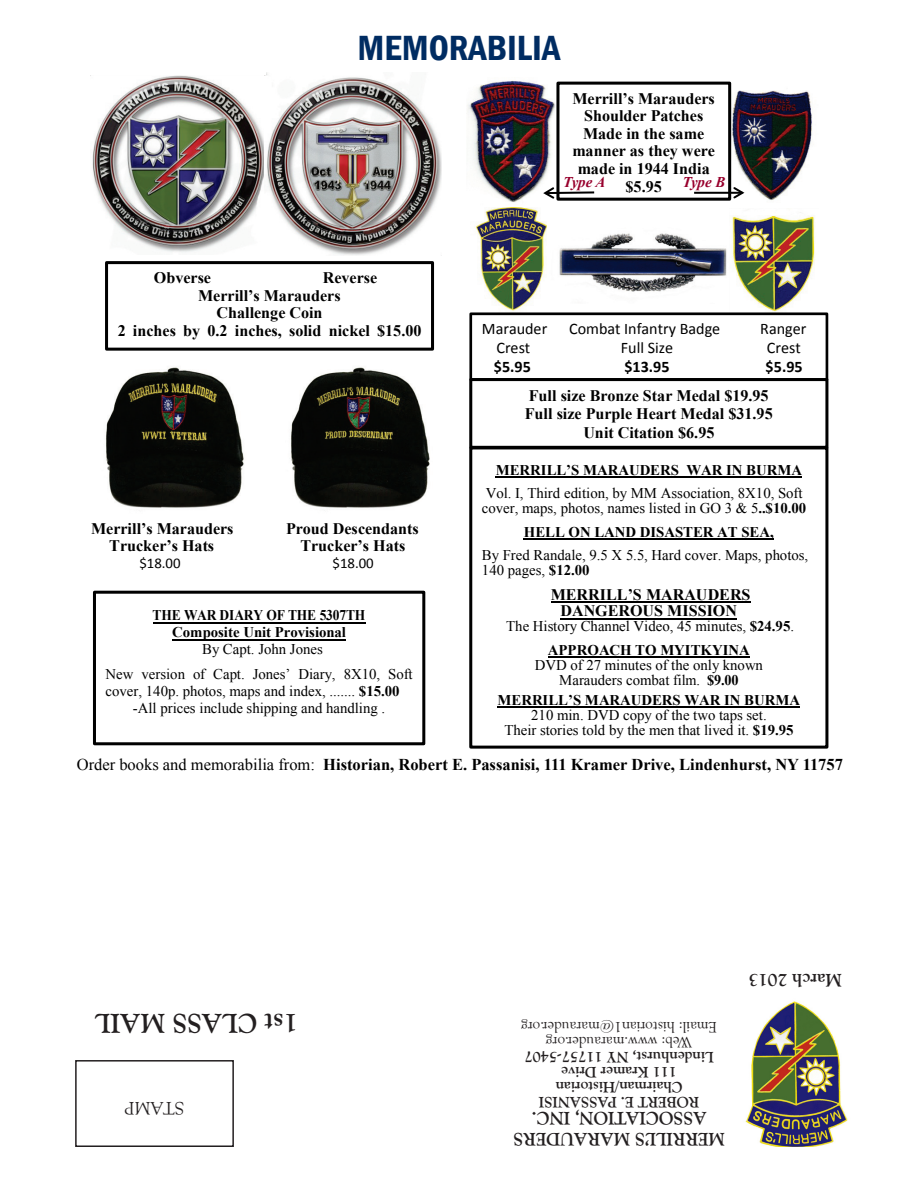
<style>
.page{position:relative;width:918px;height:1188px;background:#fff}
.page>*{position:absolute;margin:0;border:0;box-sizing:border-box;transform-origin:0 0}
.t1{font:600 condensed 36px "Franklin Gothic";color:#002c62}
.t2{font:700 27px "Goudy Old Style BT";color:#231f20}
.t3{font:700 18px/21px "Goudy Old Style BT";color:#231f20;text-align:center}
.t4{font:18px "Goudy Old Style BT";color:#231f20}
.t5{font:700 16.5px "Times New Roman";color:#000}
.t6{font:700 16.05px/17.5px "Times New Roman";color:#000;text-align:center}
.t7{font:16.05px "Calibri";color:#000}
.t8{font:700 16.05px "Calibri";color:#000}
.t9{font:700 15px/15px "Goudy Old Style BT";color:#231f20;text-align:center}
.t10{font:15px/15px "Goudy Old Style BT";color:#231f20;text-align:center}
.t11{font:14.85px/15.3px "Times New Roman";color:#000;text-align:center}
.t12{font:700 14.85px "Times New Roman";letter-spacing:-.005em;color:#000}
.t13{font:700 14.85px/17.1px "Times New Roman";letter-spacing:-.005em;color:#000;text-align:center;scale:.91 1}
.t14{font:14.85px "Calibri";letter-spacing:-.005em;color:#000}
.t15{font:italic 700 14.85px "Times New Roman";color:#98012d}
.s1{font-weight:700}
.s2{font-weight:400}
</style>
<div class="page">
<img style="left:745px;top:1001px;width:103px;height:146px">
<div style="left:75px;top:1060px;width:159px;height:87px;border:2px solid #231f20"></div>
<img style="left:476px;top:207px;width:71px;height:104px">
<img style="left:467px;top:80px;width:91px;height:122px">
<img style="left:731px;top:83px;width:81px;height:117px">
<img style="left:559px;top:233px;width:168px;height:59px">
<img style="left:732px;top:212px;width:83px;height:100px">
<img style="left:92px;top:75px;width:172px;height:178px">
<img style="left:291px;top:367px;width:139px;height:141px">
<img style="left:264px;top:73px;width:178px;height:182px">
<img style="left:106px;top:367px;width:138px;height:141px">
<div style="left:105px;top:261px;width:329px;height:90px;border:3px solid #000"></div>
<div style="left:556px;top:82px;width:175px;height:119px;border:3px solid #000"></div>
<svg style="left:541px;top:186px;width:55px;height:14px"></svg>
<hr style="left:694px;top:192px;width:48px;height:2px;background:#000">
<svg style="left:732px;top:185px;width:14px;height:15px"></svg>
<div style="left:469px;top:312px;width:359px;height:69px;border:3px solid #000"></div>
<div style="left:93px;top:591px;width:332px;height:154px;border:3px solid #000"></div>
<hr style="left:153px;top:622px;width:212px;height:1px;background:#000">
<hr style="left:172px;top:639px;width:174px;height:1px;background:#000">
<div style="left:469px;top:378px;width:359px;height:71px;border:3px solid #000"></div>
<div style="left:469px;top:446px;width:359px;height:303px;border:3px solid #000"></div>
<hr style="left:496px;top:476px;width:306px;height:2px;background:#000">
<hr style="left:524px;top:538px;width:250px;height:2px;background:#000">
<hr style="left:551px;top:601px;width:200px;height:2px;background:#000">
<hr style="left:561px;top:618px;width:176px;height:2px;background:#000">
<hr style="left:548px;top:657px;width:202px;height:1px;background:#000">
<hr style="left:498px;top:706px;width:302px;height:2px;background:#000">
<div style="left:85px;top:63px;width:181px;height:12px;background:#fff"></div>
<h1 class="t1" style="left:358px;top:24px;width:204px">MEMORABILIA</h1>
<p class="t6" style="left:154px;top:269px;width:59px">Obverse</p>
<p class="t6" style="left:323px;top:269px;width:56px">Reverse</p>
<p class="t6" style="left:198px;top:286px;width:144px">Merrill’s Marauders</p>
<p class="t6" style="left:217px;top:304px;width:108px">Challenge Coin</p>
<p class="t6" style="left:118px;top:321px;width:305px">2 inches by 0.2 inches, solid nickel $15.00</p>
<p class="t6" style="left:91px;top:519px;width:144px">Merrill’s Marauders</p>
<p class="t6" style="left:286px;top:519px;width:134px">Proud Descendants</p>
<p class="t6" style="left:109px;top:537px;width:106px">Trucker’s Hats</p>
<p class="t6" style="left:300px;top:537px;width:106px">Trucker’s Hats</p>
<p class="t14" style="left:139px;top:553px;width:43px">$18.00</p>
<p class="t14" style="left:333px;top:553px;width:43px">$18.00</p>
<p class="t13" style="left:153px;top:606px;width:235px">THE WAR DIARY OF THE 5307TH<br>Composite Unit Provisional</p>
<p class="t11" style="left:106px;top:636px;width:309px;line-height:24.9px">By Capt. John Jones<br>New version of Capt. Jones’ Diary, 8X10, Soft</p>
<p class="t11" style="left:133px;top:682px;width:268px;line-height:17px;text-align:left;text-indent:-27px">cover, 140p. photos, maps and index, ....... <span class="s1">$15.00 </span>-All prices include shipping and handling .</p>
<p class="t6" style="left:572px;top:89px;width:144px">Merrill’s Marauders<br>Shoulder Patches<br>Made in the same manner as they were made in 1944 India $5.95</p>
<p class="t15" style="left:563px;top:171px;width:44px">Type A</p>
<p class="t15" style="left:682px;top:171px;width:44px">Type B</p>
<p class="t7" style="left:482px;top:319px;width:67px">Marauder</p>
<p class="t7" style="left:569px;top:319px;width:152px">Combat Infantry Badge</p>
<p class="t7" style="left:760px;top:319px;width:48px">Ranger</p>
<p class="t7" style="left:496px;top:338px;width:35px">Crest</p>
<p class="t7" style="left:621px;top:338px;width:54px">Full Size</p>
<p class="t7" style="left:767px;top:338px;width:35px">Crest</p>
<p class="t8" style="left:494px;top:356px;width:38px">$5.95</p>
<p class="t8" style="left:624px;top:356px;width:47px">$13.95</p>
<p class="t8" style="left:766px;top:356px;width:38px">$5.95</p>
<p class="t6" style="left:525px;top:386px;width:249px;line-height:18.5px">Full size Bronze Star Medal $19.95<br>Full size Purple Heart Medal $31.95<br>Unit Citation $6.95</p>
<p class="t12" style="left:496px;top:459px;width:308px">MERRILL’S MARAUDERS WAR IN BURMA</p>
<p class="t11" style="left:482px;top:485px;width:326px;text-align:left">Vol. I, Third edition, by MM Association, 8X10, Soft cover, maps, photos, names listed in GO 3 &amp; 5<span class="s1">..$10.00</span></p>
<p class="t12" style="left:524px;top:521px;width:251px">HELL ON LAND DISASTER AT SEA,</p>
<p class="t11" style="left:482px;top:547px;width:328px;text-align:left">By Fred Randale, 9.5 X 5.5, Hard cover. Maps, photos,<br>140 pages, <span class="s1">$12.00</span></p>
<p class="t6" style="left:551px;top:586px;width:201px;line-height:16.6px">MERRILL’S MARAUDERS<br>DANGEROUS MISSION</p>
<p class="t11" style="left:506px;top:615px;width:290px;line-height:23.5px">The History Channel Video, 45 minutes, <span class="s1">$24.95</span>.<br><span class="s1">APPROACH TO MYITKYINA</span></p>
<p class="t11" style="left:535px;top:657px;width:230px">DVD of 27 minutes of the only known<br>Marauders combat film. <span class="s1">$9.00</span></p>
<p class="t12" style="left:498px;top:690px;width:304px">MERRILL’S MARAUDERS WAR IN BURMA</p>
<p class="t11" style="left:504px;top:707px;width:291px">210 min. DVD copy of the two taps set.<br>Their stories told by the men that lived it. <span class="s1">$19.95</span></p>
<p class="t5" style="left:77px;top:753px;width:768px"><span class="s2">Order books and memorabilia from:</span> Historian, Robert E. Passanisi, 111 Kramer Drive, Lindenhurst, NY 11757</p>
<h2 class="t2" style="left:298px;top:1040px;width:205px;rotate:-180deg">1st CLASS MAIL</h2>
<p class="t4" style="left:184px;top:1119px;width:61px;rotate:-180deg">STAMP</p>
<p class="t10" style="left:717px;top:1050px;width:197px;rotate:-180deg">Web: www.marauder.org<br>Email: historian1@marauder.org</p>
<p class="t9" style="left:714px;top:1110px;width:191px;rotate:-180deg">ROBERT E. PASSANISI<br>Chairman/Historian<br>111 Kramer Drive<br>Lindenhurst, NY 11757-5407</p>
<p class="t3" style="left:725px;top:1150px;width:213px;rotate:-180deg">MERRILL’S MARAUDERS<br>ASSOCIATION, INC.</p>
<p class="t3" style="left:842px;top:991px;width:95px;rotate:-180deg">March 2013</p>
</div>
